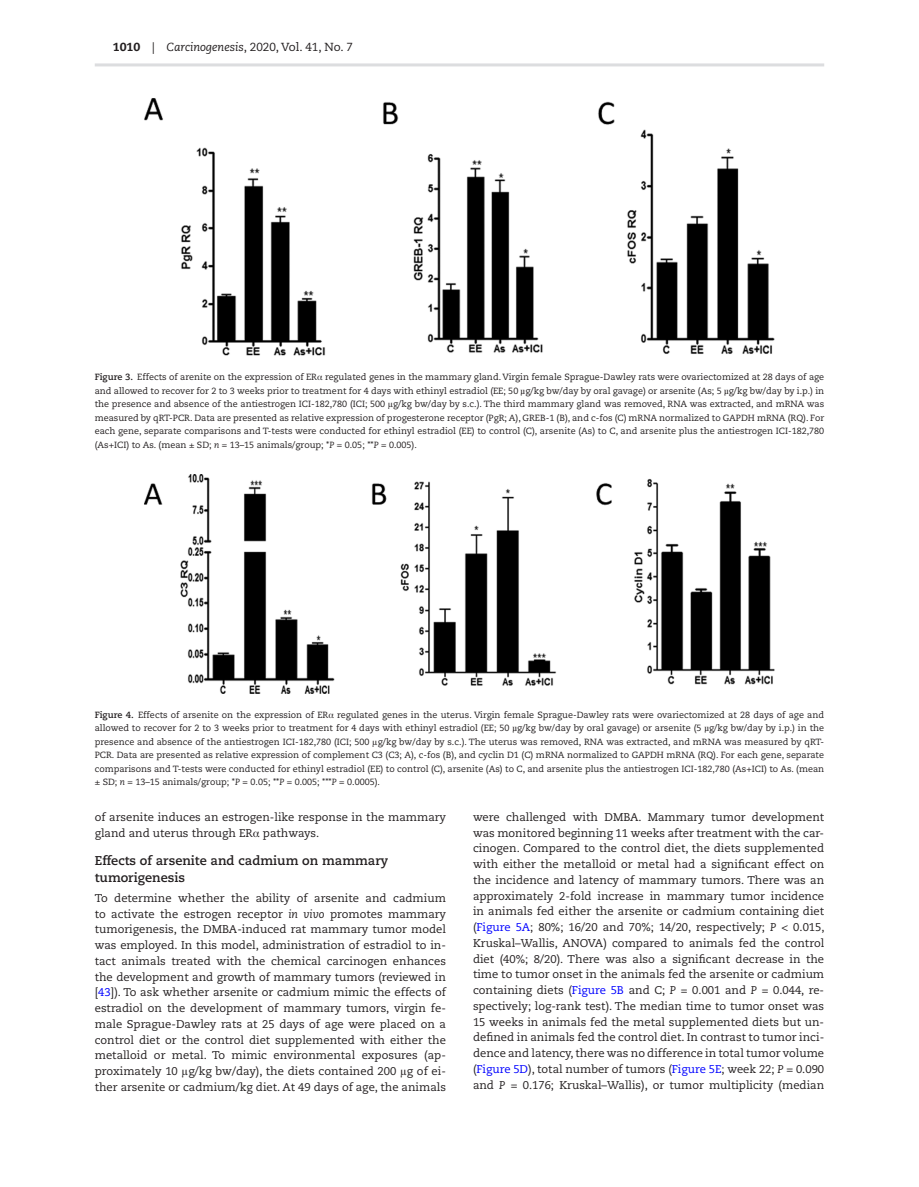
<style>
.page{position:relative;width:919px;height:1187px;background:#fff}
.page>*{position:absolute;margin:0;border:0;box-sizing:border-box;transform-origin:0 0}
.t1{font:700 12.75px/16.5px "Caecilia LT Std";color:#231f20}
.t2{font:11.7px "Caecilia LT Std";color:#231f20}
.t3{font:11.25px/15.8px "Caecilia LT Std";color:#231f20;text-align:justify}
.t4{font:9px/13.5px "Caecilia LT Std";color:#231f20;text-align:justify}
.s1{font-weight:800}
.s2{font-style:italic}
.s3{font-weight:700}
.s4{font-family:"Gandhari Unicode"}
.s5{color:#00f}
</style>
<div class="page">
<hr style="left:95px;top:63px;width:729px;height:3px;background:#dcdddf">
<img style="left:144px;top:98px;width:631px;height:258px">
<img style="left:144px;top:475px;width:631px;height:218px">
<p class="t2" style="left:113px;top:41px;width:242px"><span class="s1">1010</span> | <span class="s2">Carcinogenesis</span>, 2020, Vol. 41, No. 7</p>
<p class="t4" style="left:95px;top:370px;width:731px"><span class="s3">Figure 3.</span> Effects of arenite on the expression of ER<span class="s4">α</span> regulated genes in the mammary gland. Virgin female Sprague-Dawley rats were ovariectomized at 28 days of age and allowed to recover for 2 to 3 weeks prior to treatment for 4 days with ethinyl estradiol (EE; 50 <span class="s4">µ</span>g/kg bw/day by oral gavage) or arsenite (As; 5 <span class="s4">µ</span>g/kg bw/day by i.p.) in the presence and absence of the antiestrogen ICI-182,780 (ICI; 500 <span class="s4">μ</span>g/kg bw/day by s.c.). The third mammary gland was removed, RNA was extracted, and mRNA was measured by qRT-PCR. Data are presented as relative expression of progesterone receptor (PgR; A), GREB-1 (B), and c-fos (C) mRNA normalized to GAPDH mRNA (RQ). For each gene, separate comparisons and T-tests were conducted for ethinyl estradiol (EE) to control (C), arsenite (As) to C, and arsenite plus the antiestrogen ICI-182,780 (As+ICI) to As. (mean ± SD; <span class="s2">n</span> = 13–15 animals/group; *<span class="s2">P</span> = 0.05; **<span class="s2">P</span> = 0.005).</p>
<p class="t4" style="left:95px;top:708px;width:731px"><span class="s3">Figure 4.</span> Effects of arsenite on the expression of ER<span class="s4">α</span> regulated genes in the uterus. Virgin female Sprague-Dawley rats were ovariectomized at 28 days of age and allowed to recover for 2 to 3 weeks prior to treatment for 4 days with ethinyl estradiol (EE; 50 <span class="s4">µ</span>g/kg bw/day by oral gavage) or arsenite (5 <span class="s4">µ</span>g/kg bw/day by i.p.) in the presence and absence of the antiestrogen ICI-182,780 (ICI; 500 <span class="s4">μ</span>g/kg bw/day by s.c.). The uterus was removed, RNA was extracted, and mRNA was measured by qRT-PCR. Data are presented as relative expression of complement C3 (C3; A), c-fos (B), and cyclin D1 (C) mRNA normalized to GAPDH mRNA (RQ). For each gene, separate comparisons and T-tests were conducted for ethinyl estradiol (EE) to control (C), arsenite (As) to C, and arsenite plus the antiestrogen ICI-182,780 (As+ICI) to As. (mean ± SD; <span class="s2">n</span> = 13–15 animals/group; *<span class="s2">P</span> = 0.05; **<span class="s2">P</span> = 0.005; ***<span class="s2">P</span> = 0.0005).</p>
<p class="t3" style="left:95px;top:809px;width:352px">of arsenite induces an estrogen-like response in the mammary gland and uterus through ER<span class="s4">α</span> pathways.</p>
<p class="t1" style="left:95px;top:852px;width:295px">Effects of arsenite and cadmium on mammary tumorigenesis</p>
<p class="t3" style="left:95px;top:890px;width:353px">To determine whether the ability of arsenite and cadmium to activate the estrogen receptor <span class="s2">in vivo</span> promotes mammary tumorigenesis, the DMBA-induced rat mammary tumor model was employed. In this model, administration of estradiol to in&shy;tact animals treated with the chemical carcinogen enhances the development and growth of mammary tumors (reviewed in [<span class="s5">43</span>]). To ask whether arsenite or cadmium mimic the effects of estradiol on the development of mammary tumors, virgin fe&shy;male Sprague-Dawley rats at 25 days of age were placed on a control diet or the control diet supplemented with either the metalloid or metal. To mimic environmental exposures (ap&shy;proximately 10 <span class="s4">μ</span>g/kg bw/day), the diets contained 200 <span class="s4">μ</span>g of ei&shy;ther arsenite or cadmium/kg diet. At 49 days of age, the animals</p>
<p class="t3" style="left:473px;top:809px;width:353px">were challenged with DMBA. Mammary tumor development was monitored beginning 11 weeks after treatment with the car&shy;cinogen. Compared to the control diet, the diets supplemented with either the metalloid or metal had a significant effect on the incidence and latency of mammary tumors. There was an approximately 2-fold increase in mammary tumor incidence in animals fed either the arsenite or cadmium containing diet (<span class="s5">Figure 5A</span>; 80%; 16/20 and 70%; 14/20, respectively; <span class="s2">P</span> &lt; 0.015, Kruskal–Wallis, ANOVA) compared to animals fed the control diet (40%; 8/20). There was also a significant decrease in the time to tumor onset in the animals fed the arsenite or cadmium containing diets (<span class="s5">Figure 5B</span> and C; <span class="s2">P</span> = 0.001 and <span class="s2">P</span> = 0.044, re&shy;spectively; log-rank test). The median time to tumor onset was 15 weeks in animals fed the metal supplemented diets but un&shy;defined in animals fed the control diet. In contrast to tumor inci&shy;dence and latency, there was no difference in total tumor volume (<span class="s5">Figure 5D</span>), total number of tumors (<span class="s5">Figure 5E</span>; week 22; <span class="s2">P</span> = 0.090 and <span class="s2">P</span> = 0.176; Kruskal–Wallis), or tumor multiplicity (median</p>
</div>
